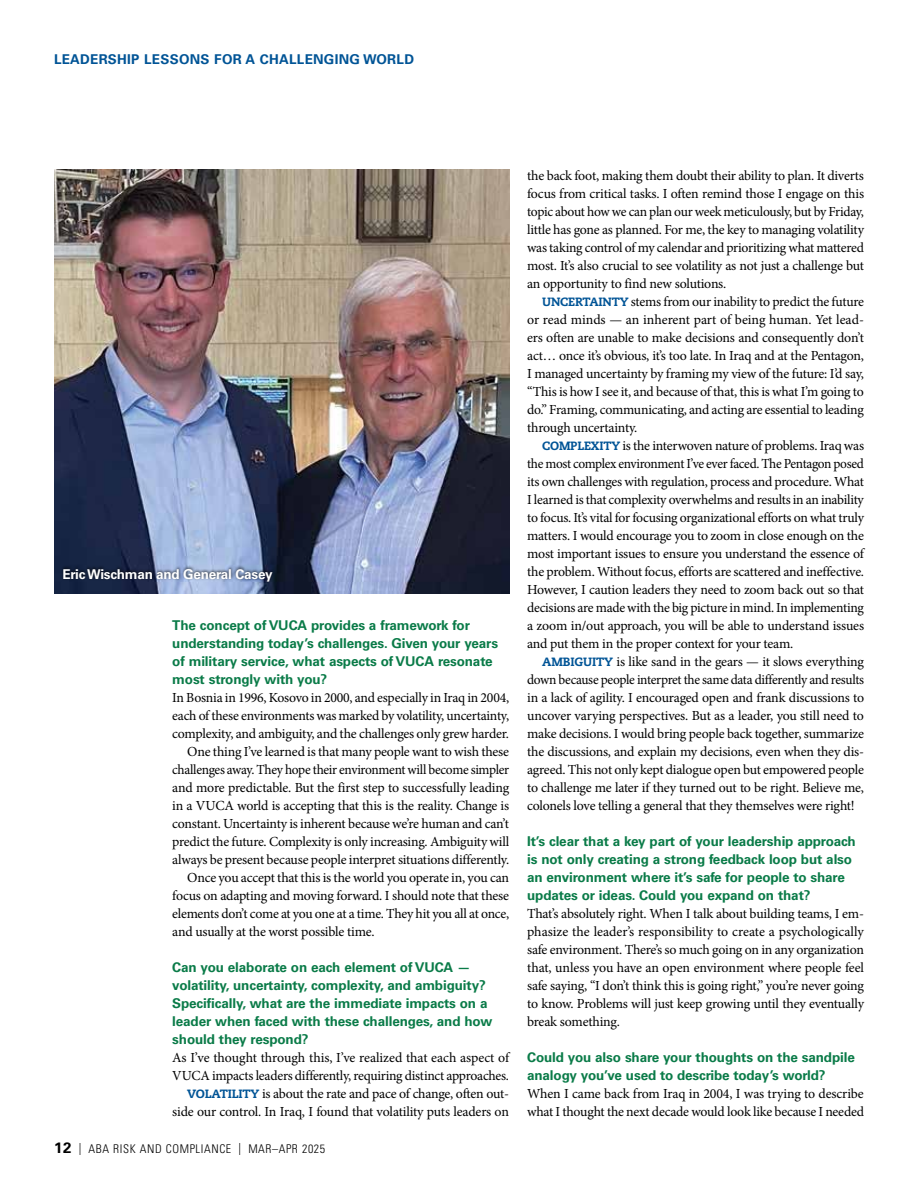
<style>
.page{position:relative;width:918px;height:1188px;background:#fff}
.page>*{position:absolute;margin:0;border:0;box-sizing:border-box;transform-origin:0 0}
.t1{font:13.8px/18px "Minion Pro";letter-spacing:-.015em;color:#000;text-align:justify}
.t2{font:700 13.5px/18px "Univers LT Std";letter-spacing:-.01em;color:#0a7b48}
.t3{font:700 13.5px "Univers LT Std";letter-spacing:.02em;color:#005496}
.t4{font:700 13.5px "Univers LT Std";letter-spacing:-.015em;color:#fff}
.t5{font:300 condensed 12px "Univers LT Std";letter-spacing:.05em;color:#000}
.s1{font-family:"Caecilia LT Std";font-weight:800;font-size:12px;color:#005496}
.s2{font-weight:700;font-stretch:normal;font-size:15px}
</style>
<div class="page">
<img style="left:54px;top:169px;width:455px;height:425px">
<div style="left:61px;top:565px;width:214px;height:19px;background:#000;opacity:.75"></div>
<p class="t3" style="left:54px;top:51px;width:362px">LEADERSHIP LESSONS FOR A CHALLENGING WORLD</p>
<p class="t4" style="left:63px;top:566px;width:211px">Eric Wischman and General Casey</p>
<p class="t2" style="left:172px;top:616px;width:327px">The concept of VUCA provides a framework for understanding today’s challenges. Given your years of military service, what aspects of VUCA resonate most strongly with you?</p>
<p class="t1" style="left:172px;top:689px;width:338px">In Bosnia in 1996, Kosovo in 2000, and especially in Iraq in 2004,</p>
<p class="t1" style="left:172px;top:707px;width:338px">each of these environments was marked by volatility, uncertainty,</p>
<p class="t1" style="left:172px;top:725px;width:338px">complexity, and ambiguity, and the challenges only grew harder.</p>
<p class="t1" style="left:187px;top:743px;width:323px">One thing I’ve learned is that many people want to wish these</p>
<p class="t1" style="left:172px;top:761px;width:338px">challenges away. They hope their environment will become simpler</p>
<p class="t1" style="left:172px;top:779px;width:339px">and more predictable. But the first step to successfully leading</p>
<p class="t1" style="left:172px;top:797px;width:338px">in a VUCA world is accepting that this is the reality. Change is</p>
<p class="t1" style="left:172px;top:815px;width:338px">constant. Uncertainty is inherent because we’re human and can’t</p>
<p class="t1" style="left:172px;top:833px;width:338px">predict the future. Complexity is only increasing. Ambiguity will</p>
<p class="t1" style="left:172px;top:851px;width:338px">always be present because people interpret situations differently.</p>
<p class="t1" style="left:187px;top:869px;width:323px">Once you accept that this is the world you operate in, you can</p>
<p class="t1" style="left:172px;top:887px;width:338px">focus on adapting and moving forward. I should note that these</p>
<p class="t1" style="left:172px;top:905px;width:338px">elements don’t come at you one at a time. They hit you all at once,</p>
<p class="t1" style="left:172px;top:923px;width:204px">and usually at the worst possible time.</p>
<p class="t2" style="left:172px;top:958px;width:322px">Can you elaborate on each element of VUCA — volatility, uncertainty, complexity, and ambiguity?<br>Specifically, what are the immediate impacts on a leader when faced with these challenges, and how should they respond?</p>
<p class="t1" style="left:172px;top:1049px;width:338px;text-align:right">As I’ve thought through this, I’ve realized that each aspect of VUCA impacts leaders differently, requiring distinct approaches.<br><span class="s1">VOLATILITY</span> is about the rate and pace of change, often out&shy;side our control. In Iraq, I found that volatility puts leaders on</p>
<p class="t5" style="left:54px;top:1142px;width:273px"><span class="s2">12</span> | ABA RISK AND COMPLIANCE | MAR–APR 2025</p>
<p class="t1" style="left:527px;top:167px;width:338px">the back foot, making them doubt their ability to plan. It diverts focus from critical tasks. I often remind those I engage on this topic about how we can plan our week meticulously, but by Friday, little has gone as planned. For me, the key to managing volatility was taking control of my calendar and prioritizing what mattered most. It’s also crucial to see volatility as not just a challenge but an opportunity to find new solutions.</p>
<p class="t1" style="left:527px;top:293px;width:338px;text-indent:15px"><span class="s1">UNCERTAINTY</span> stems from our inability to predict the future or read minds — an inherent part of being human. Yet lead&shy;ers often are unable to make decisions and consequently don’t act… once it’s obvious, it’s too late. In Iraq and at the Pentagon, I managed uncertainty by framing my view of the future: I’d say, “This is how I see it, and because of that, this is what I’m going to do.” Framing, communicating, and acting are essential to leading through uncertainty.</p>
<p class="t1" style="left:527px;top:437px;width:339px;text-indent:15px"><span class="s1">COMPLEXITY</span> is the interwoven nature of problems. Iraq was the most complex environment I’ve ever faced. The Pentagon posed its own challenges with regulation, process and procedure. What I learned is that complexity overwhelms and results in an inability to focus. It’s vital for focusing organizational efforts on what truly matters. I would encourage you to zoom in close enough on the most important issues to ensure you understand the essence of the problem. Without focus, efforts are scattered and ineffective.<br>However, I caution leaders they need to zoom back out so that decisions are made with the big picture in mind. In implementing a zoom in/out approach, you will be able to understand issues and put them in the proper context for your team.</p>
<p class="t1" style="left:527px;top:653px;width:339px;text-indent:15px"><span class="s1">AMBIGUITY</span> is like sand in the gears — it slows everything down because people interpret the same data differently and results in a lack of agility. I encouraged open and frank discussions to uncover varying perspectives. But as a leader, you still need to make decisions. I would bring people back together, summarize the discussions, and explain my decisions, even when they dis&shy;agreed. This not only kept dialogue open but empowered people to challenge me later if they turned out to be right. Believe me, colonels love telling a general that they themselves were right!</p>
<p class="t2" style="left:527px;top:832px;width:330px">It’s clear that a key part of your leadership approach is not only creating a strong feedback loop but also an environment where it’s safe for people to share updates or ideas. Could you expand on that?</p>
<p class="t1" style="left:527px;top:905px;width:338px">That’s absolutely right. When I talk about building teams, I em&shy;phasize the leader’s responsibility to create a psychologically safe environment. There’s so much going on in any organization that, unless you have an open environment where people feel safe saying, “I don’t think this is going right,” you’re never going to know. Problems will just keep growing until they eventually break something.</p>
<p class="t2" style="left:527px;top:1048px;width:329px">Could you also share your thoughts on the sandpile analogy you’ve used to describe today’s world?</p>
<p class="t1" style="left:527px;top:1085px;width:338px">When I came back from Iraq in 2004, I was trying to describe what I thought the next decade would look like because I needed</p>
</div>
